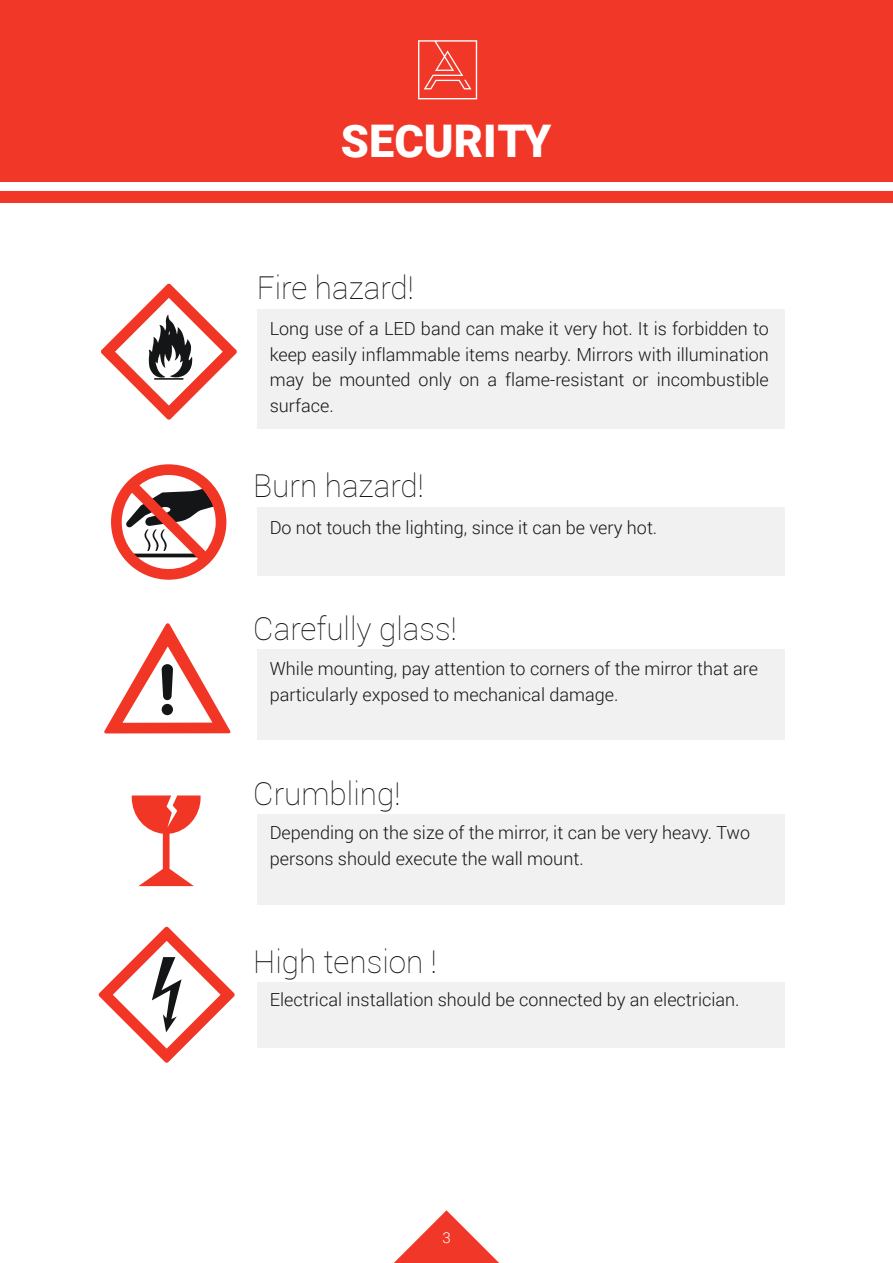
<style>
.page{position:relative;width:893px;height:1263px;background:#fff}
.page>*{position:absolute;margin:0;border:0;box-sizing:border-box;transform-origin:0 0}
.t1{font:900 45px "Roboto";color:#fff}
.t2{font:100 31.5px "Roboto";color:#141516}
.t3{font:300 18px/25.5px "Roboto";color:#141516}
.t4{font:300 15px "Roboto";color:#fff}
</style>
<div class="page">
<div style="left:0;top:0;width:893px;height:202px;background:#f13727"></div>
<div style="left:0;top:182px;width:893px;height:8px;background:#fff"></div>
<div style="left:257px;top:309px;width:527px;height:120px;background:#f2f1f1"></div>
<div style="left:257px;top:507px;width:527px;height:68px;background:#f2f1f1"></div>
<div style="left:257px;top:650px;width:527px;height:90px;background:#f2f1f1"></div>
<div style="left:257px;top:814px;width:527px;height:90px;background:#f2f1f1"></div>
<div style="left:257px;top:982px;width:527px;height:65px;background:#f2f1f1"></div>
<svg style="left:394px;top:1210px;width:105px;height:53px"></svg>
<svg style="left:101px;top:283px;width:136px;height:137px"></svg>
<svg style="left:98px;top:926px;width:137px;height:137px"></svg>
<svg style="left:104px;top:623px;width:127px;height:110px"></svg>
<svg style="left:111px;top:464px;width:115px;height:116px"></svg>
<svg style="left:132px;top:795px;width:69px;height:91px"></svg>
<svg style="left:418px;top:40px;width:59px;height:59px"></svg>
<h1 class="t1" style="left:341px;top:109px;width:212px">SECURITY</h1>
<h2 class="t2" style="left:257px;top:266px;width:159px">Fire hazard!</h2>
<p class="t3" style="left:270px;top:316px;width:501px;text-align:justify">Long use of a LED band can make it very hot. It is forbidden to keep easily inflammable items nearby. Mirrors with illumination may be mounted only on a flame-resistant or incombustible surface.</p>
<h2 class="t2" style="left:253px;top:464px;width:172px">Burn hazard!</h2>
<p class="t3" style="left:270px;top:514px;width:389px">Do not touch the lighting, since it can be very hot.</p>
<h2 class="t2" style="left:253px;top:607px;width:205px">Carefully glass!</h2>
<p class="t3" style="left:270px;top:655px;width:490px">While mounting, pay attention to corners of the mirror that are particularly exposed to mechanical damage.</p>
<h2 class="t2" style="left:253px;top:772px;width:149px">Crumbling!</h2>
<p class="t3" style="left:270px;top:820px;width:482px">Depending on the size of the mirror, it can be very heavy. Two persons should execute the wall mount.</p>
<h2 class="t2" style="left:253px;top:940px;width:185px">High tension !</h2>
<p class="t3" style="left:270px;top:986px;width:471px">Electrical installation should be connected by an electrician.</p>
<p class="t4" style="left:442px;top:1227px;width:10px">3</p>
</div>
